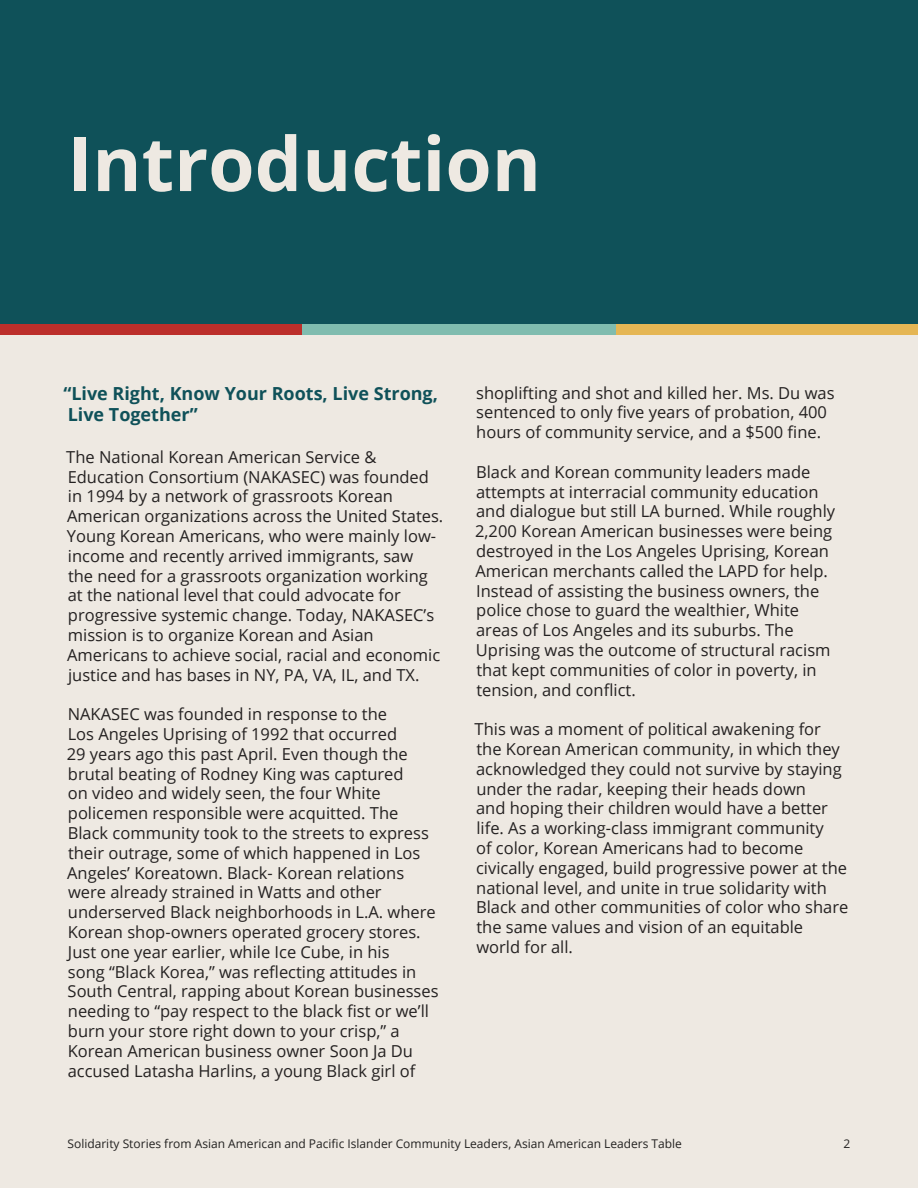
<style>
.page{position:relative;width:918px;height:1188px;background:#eee9e2}
.page>*{position:absolute;margin:0;border:0;box-sizing:border-box;transform-origin:0 0}
.t1{font:700 75px "Open Sans";color:#eee9e2}
.t2{font:700 18px/21.6px "Open Sans";color:#0f5159}
.t3{font:16.5px/19.8px "Open Sans";color:#242121}
.t4{font:12px "Open Sans";color:#232221}
</style>
<div class="page">
<div style="left:0;top:0;width:918px;height:324px;background:#0f5159"></div>
<div style="left:302px;top:324px;width:314px;height:11px;background:#80bcaf"></div>
<div style="left:0;top:324px;width:302px;height:11px;background:#bc2f2b"></div>
<div style="left:616px;top:324px;width:302px;height:11px;background:#e5b654"></div>
<h1 class="t1" style="left:68px;top:111px;width:475px">Introduction</h1>
<p class="t2" style="left:63px;top:382px;width:376px">“Live Right, Know Your Roots, Live Strong,<br>Live Together”</p>
<p class="t3" style="left:66px;top:446px;width:379px">The National Korean American Service &amp; Education Consortium (NAKASEC) was founded in 1994 by a network of grassroots Korean American organizations across the United States.<br>Young Korean Americans, who were mainly low&shy;income and recently arrived immigrants, saw<br>the need for a grassroots organization working at the national level that could advocate for progressive systemic change. Today, NAKASEC’s mission is to organize Korean and Asian Americans to achieve social, racial and economic justice and has bases in NY, PA, VA, IL, and TX.</p>
<p class="t3" style="left:67px;top:704px;width:373px">NAKASEC was founded in response to the<br>Los Angeles Uprising of 1992 that occurred<br>29 years ago this past April. Even though the brutal beating of Rodney King was captured<br>on video and widely seen, the four White policemen responsible were acquitted. The Black community took to the streets to express their outrage, some of which happened in Los Angeles’ Koreatown. Black- Korean relations were already strained in Watts and other underserved Black neighborhoods in L.A. where Korean shop-owners operated grocery stores.<br>Just one year earlier, while Ice Cube, in his<br>song “Black Korea,” was reflecting attitudes in South Central, rapping about Korean businesses needing to “pay respect to the black fist or we’ll burn your store right down to your crisp,” a Korean American business owner Soon Ja Du accused Latasha Harlins, a young Black girl of</p>
<p class="t3" style="left:476px;top:382px;width:360px">shoplifting and shot and killed her. Ms. Du was sentenced to only five years of probation, 400 hours of community service, and a $500 fine.</p>
<p class="t3" style="left:475px;top:461px;width:362px">Black and Korean community leaders made attempts at interracial community education and dialogue but still LA burned. While roughly 2,200 Korean American businesses were being destroyed in the Los Angeles Uprising, Korean American merchants called the LAPD for help.<br>Instead of assisting the business owners, the police chose to guard the wealthier, White areas of Los Angeles and its suburbs. The Uprising was the outcome of structural racism that kept communities of color in poverty, in tension, and conflict.</p>
<p class="t3" style="left:475px;top:719px;width:375px">This was a moment of political awakening for the Korean American community, in which they acknowledged they could not survive by staying under the radar, keeping their heads down<br>and hoping their children would have a better life. As a working-class immigrant community<br>of color, Korean Americans had to become civically engaged, build progressive power at the national level, and unite in true solidarity with Black and other communities of color who share the same values and vision of an equitable world for all.</p>
<p class="t4" style="left:68px;top:1135px;width:616px">Solidarity Stories from Asian American and Pacific Islander Community Leaders, Asian American Leaders Table</p>
<p class="t4" style="left:844px;top:1135px;width:8px">2</p>
</div>
